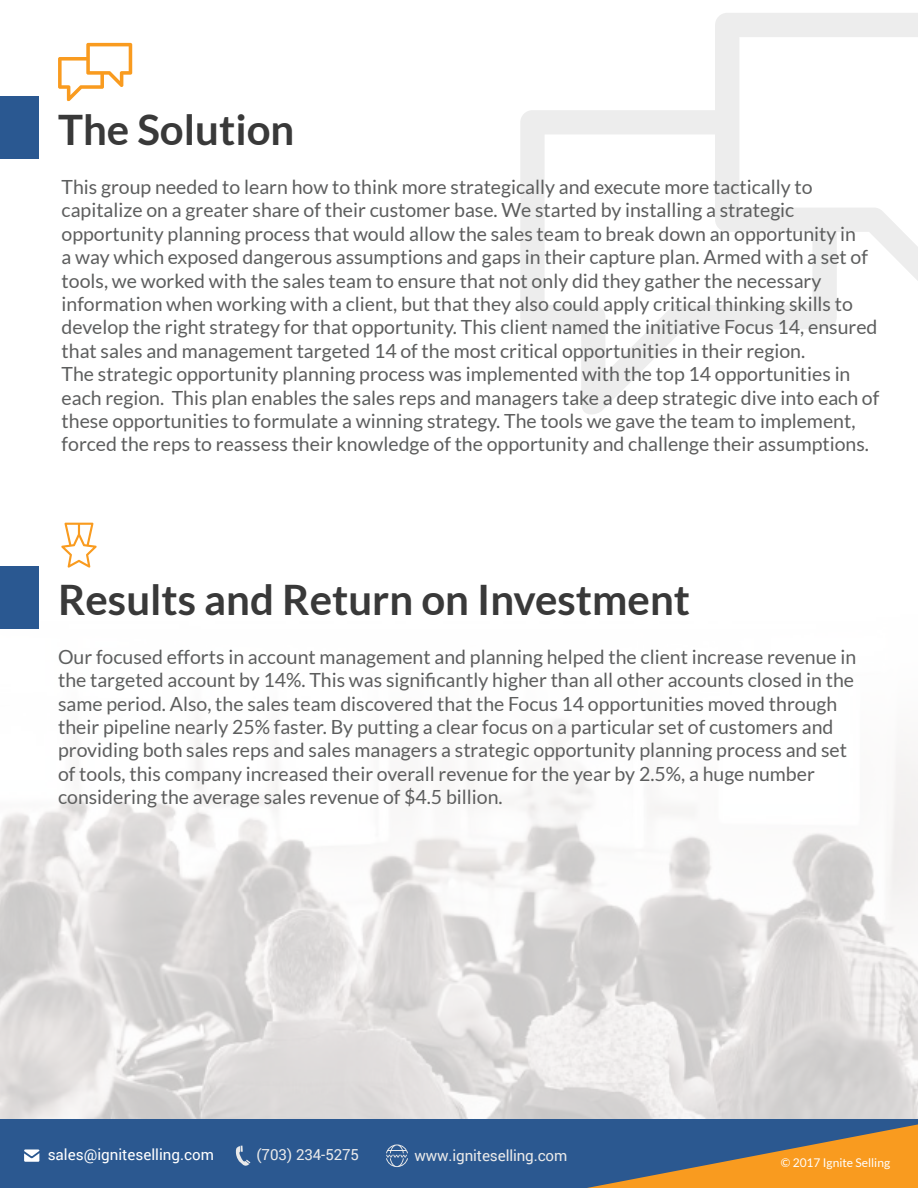
<style>
.page{position:relative;width:918px;height:1188px;background:#fff}
.page>*{position:absolute;margin:0;border:0;box-sizing:border-box;transform-origin:0 0}
.t1{font:700 42px "Lato";color:#393939}
.t2{font:19.5px/23.4px "Lato";color:#5d5e5e}
.t3{font:15.15px "Roboto";letter-spacing:-.01em;color:#eaeaea}
.t4{font:15.15px "Roboto";color:#fff}
.t5{font:12px "Lato";color:#fff}
</style>
<div class="page">
<img style="left:0;top:566px;width:918px;height:553px">
<svg style="left:520px;top:13px;width:398px;height:401px"></svg>
<div style="left:0;top:97px;width:38px;height:62px;background:#2a5891"></div>
<div style="left:0;top:1119px;width:918px;height:69px;background:#2b5890"></div>
<svg style="left:587px;top:1124px;width:331px;height:64px"></svg>
<svg style="left:24px;top:1149px;width:15px;height:13px"></svg>
<svg style="left:235px;top:1146px;width:15px;height:20px"></svg>
<svg style="left:386px;top:1144px;width:22px;height:23px"></svg>
<div style="left:0;top:566px;width:38px;height:63px;background:#2a5891"></div>
<svg style="left:58px;top:43px;width:74px;height:59px"></svg>
<svg style="left:61px;top:523px;width:36px;height:46px"></svg>
<h1 class="t1" style="left:58px;top:106px;width:238px">The Solution</h1>
<p class="t2" style="left:62px;top:175px;width:819px">This group needed to learn how to think more strategically and execute more tactically to capitalize on a greater share of their customer base. We started by installing a strategic opportunity planning process that would allow the sales team to break down an opportunity in<br>a way which exposed dangerous assumptions and gaps in their capture plan. Armed with a set of tools, we worked with the sales team to ensure that not only did they gather the necessary information when working with a client, but that they also could apply critical thinking skills to develop the right strategy for that opportunity. This client named the initiative Focus 14, ensured that sales and management targeted 14 of the most critical opportunities in their region.<br>The strategic opportunity planning process was implemented with the top 14 opportunities in each region. This plan enables the sales reps and managers take a deep strategic dive into each of these opportunities to formulate a winning strategy. The tools we gave the team to implement, forced the reps to reassess their knowledge of the opportunity and challenge their assumptions.</p>
<h1 class="t1" style="left:58px;top:575px;width:634px">Results and Return on Investment</h1>
<p class="t2" style="left:58px;top:645px;width:800px">Our focused efforts in account management and planning helped the client increase revenue in the targeted account by 14%. This was significantly higher than all other accounts closed in the same period. Also, the sales team discovered that the Focus 14 opportunities moved through their pipeline nearly 25% faster. By putting a clear focus on a particular set of customers and providing both sales reps and sales managers a strategic opportunity planning process and set of tools, this company increased their overall revenue for the year by 2.5%, a huge number considering the average sales revenue of $4.5 billion.</p>
<p class="t4" style="left:48px;top:1144px;width:168px">sales@igniteselling.com</p>
<p class="t3" style="left:257px;top:1144px;width:104px">(703) 234-5275</p>
<p class="t3" style="left:414px;top:1145px;width:154px">www.igniteselling.com</p>
<p class="t5" style="left:781px;top:1156px;width:111px">© 2017 Ignite Selling</p>
</div>
